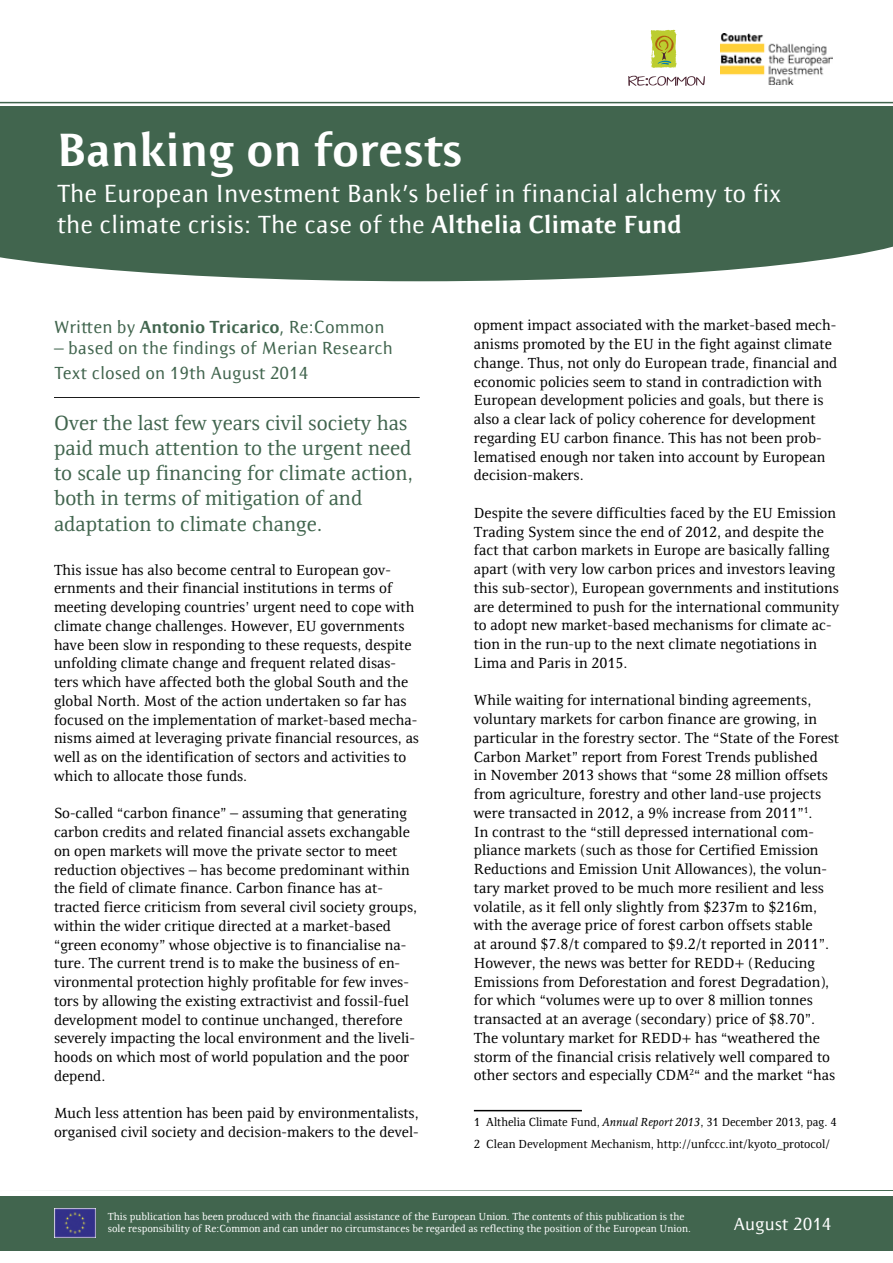
<style>
.page{position:relative;width:893px;height:1263px;background:#fff}
.page>*{position:absolute;margin:0;border:0;box-sizing:border-box;transform-origin:0 0}
.t1{font:700 48px "Resavska BG Sans";color:#fff}
.t2{font:25.5px/30.6px "Resavska BG Sans";color:#fff}
.t3{font:21px/25.2px "Resavska BG";color:#41654e}
.t4{font:18px/25.2px "Resavska BG Sans";color:#41654e}
.t5{font:18px "Resavska BG Sans";color:#fff}
.t6{font:15px/18.8px "Resavska BG";color:#000}
.t7{font:12px/22.5px "Resavska BG";color:#000}
.t8{font:10.5px/12.6px "Resavska BG";color:#fff}
.s1{font-weight:700}
.s2{font-style:italic}
</style>
<div class="page">
<hr style="left:0;top:1190px;width:893px;height:1px;background:#41654e">
<hr style="left:0;top:102px;width:893px;height:1px;background:#41654e">
<div style="left:0;top:1196px;width:893px;height:54px;background:#41654e"></div>
<div style="left:0;top:107px;width:893px;height:98px;background:#41654e"></div>
<hr style="left:474px;top:1110px;width:108px;height:1px;background:#000">
<svg style="left:0;top:205px;width:893px;height:76px;background:#557561"></svg>
<svg style="left:651px;top:30px;width:26px;height:38px"></svg>
<svg style="left:628px;top:76px;width:77px;height:10px"></svg>
<hr style="left:54px;top:397px;width:366px;height:1px;background:#000">
<img style="left:720px;top:33px;width:113px;height:51px">
<img style="left:54px;top:1209px;width:42px;height:28px">
<h1 class="t1" style="left:57px;top:122px;width:407px">Banking on forests</h1>
<h2 class="t2" style="left:57px;top:178px;width:726px">The European Investment Bank’s belief in financial alchemy to fix the climate crisis: The case of the <span class="s1">Althelia Climate Fund</span></h2>
<p class="t4" style="left:54px;top:314px;width:332px">Written by <span class="s1">Antonio Tricarico</span>, Re:Common</p>
<p class="t4" style="left:54px;top:335px;width:340px">– based on the findings of Merian Research<br>Text closed on 19th August 2014</p>
<h3 class="t3" style="left:54px;top:410px;width:361px">Over the last few years civil society has paid much attention to the urgent need to scale up financing for climate action, both in terms of mitigation of and adaptation to climate change.</h3>
<p class="t6" style="left:54px;top:560px;width:367px">This issue has also become central to European gov&shy;ernments and their financial institutions in terms of meeting developing countries’ urgent need to cope with climate change challenges. However, EU governments have been slow in responding to these requests, despite unfolding climate change and frequent related disas&shy;ters which have affected both the global South and the global North. Most of the action undertaken so far has focused on the implementation of market-based mecha&shy;nisms aimed at leveraging private financial resources, as well as on the identification of sectors and activities to which to allocate those funds.</p>
<p class="t6" style="left:54px;top:804px;width:365px">So-called “carbon finance” – assuming that generating carbon credits and related financial assets exchangable on open markets will move the private sector to meet reduction objectives – has become predominant within the field of climate finance. Carbon finance has at&shy;tracted fierce criticism from several civil society groups, within the wider critique directed at a market-based “green economy” whose objective is to financialise na&shy;ture. The current trend is to make the business of en&shy;vironmental protection highly profitable for few inves&shy;tors by allowing the existing extractivist and fossil-fuel development model to continue unchanged, therefore severely impacting the local environment and the liveli&shy;hoods on which most of world population and the poor depend.</p>
<p class="t6" style="left:54px;top:1104px;width:366px">Much less attention has been paid by environmentalists, organised civil society and decision-makers to the devel-</p>
<p class="t6" style="left:474px;top:316px;width:365px">opment impact associated with the market-based mech&shy;anisms promoted by the EU in the fight against climate change. Thus, not only do European trade, financial and economic policies seem to stand in contradiction with European development policies and goals, but there is also a clear lack of policy coherence for development regarding EU carbon finance. This has not been prob&shy;lematised enough nor taken into account by European decision-makers.</p>
<p class="t6" style="left:474px;top:503px;width:367px">Despite the severe difficulties faced by the EU Emission Trading System since the end of 2012, and despite the fact that carbon markets in Europe are basically falling apart (with very low carbon prices and investors leaving this sub-sector), European governments and institutions are determined to push for the international community to adopt new market-based mechanisms for climate ac&shy;tion in the run-up to the next climate negotiations in Lima and Paris in 2015.</p>
<p class="t6" style="left:474px;top:691px;width:367px">While waiting for international binding agreements, voluntary markets for carbon finance are growing, in particular in the forestry sector. The “State of the Forest Carbon Market” report from Forest Trends published<br>in November 2013 shows that “some 28 million offsets from agriculture, forestry and other land-use projects were transacted in 2012, a 9% increase from 2011”<sup>1</sup>.<br>In contrast to the “still depressed international com&shy;pliance markets (such as those for Certified Emission Reductions and Emission Unit Allowances), the volun&shy;tary market proved to be much more resilient and less volatile, as it fell only slightly from $237m to $216m, with the average price of forest carbon offsets stable<br>at around $7.8/t compared to $9.2/t reported in 2011”.<br>However, the news was better for REDD+ (Reducing Emissions from Deforestation and forest Degradation), for which “volumes were up to over 8 million tonnes transacted at an average (secondary) price of $8.70”.<br>The voluntary market for REDD+ has “weathered the storm of the financial crisis relatively well compared to other sectors and especially CDM<sup>2</sup>“ and the market “has</p>
<p class="t7" style="left:474px;top:1110px;width:364px">1 Althelia Climate Fund, <span class="s2">Annual Report 2013</span>, 31 December 2013, pag. 4<br>2 Clean Development Mechanism, http://unfccc.int/kyoto_protocol/</p>
<p class="t8" style="left:108px;top:1210px;width:585px">This publication has been produced with the financial assistance of the European Union. The contents of this publication is the sole responsibility of Re:Common and can under no circumstances be regarded as reflecting the position of the European Union.</p>
<p class="t5" style="left:733px;top:1213px;width:100px">August 2014</p>
<p class="t5" style="left:579px;top:1215px;width:261px">Banking on forests - August 2014</p>
</div>
